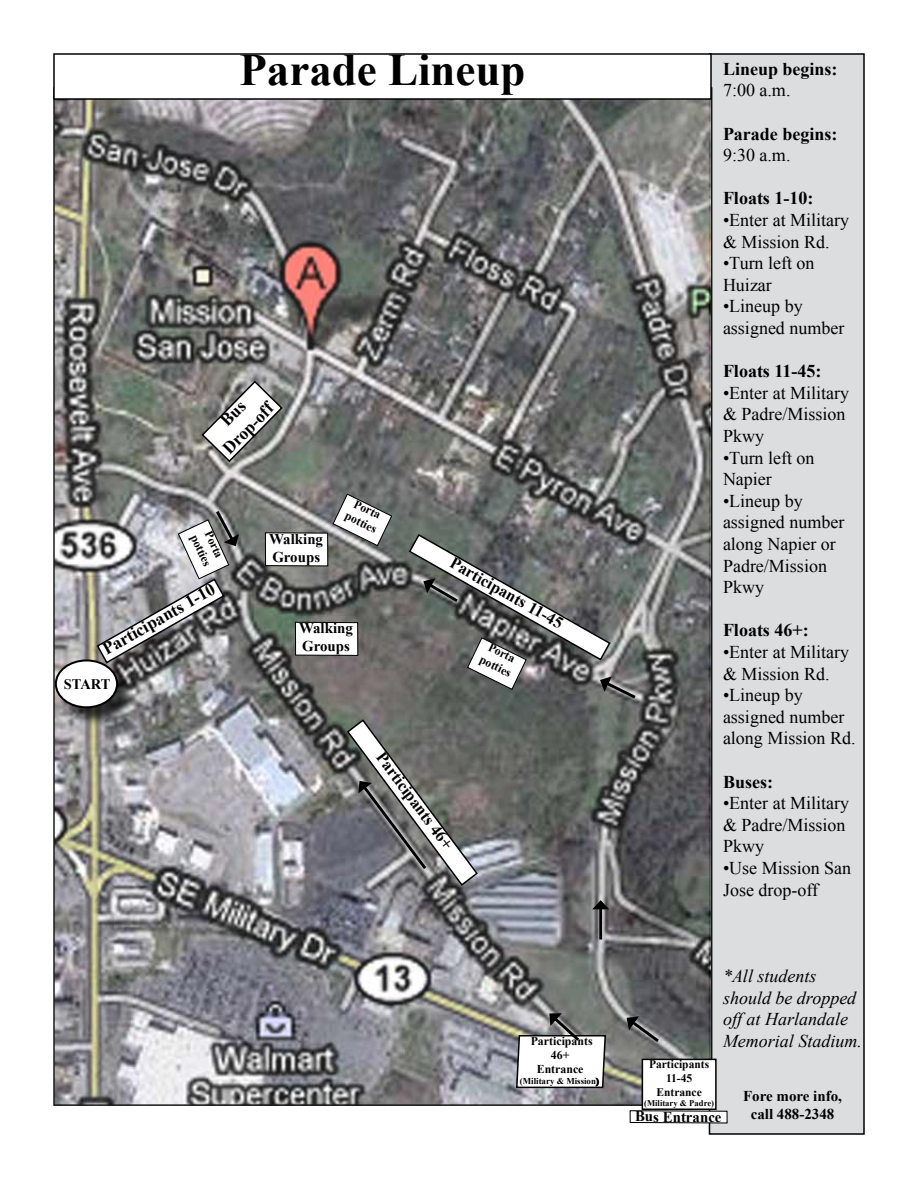
<style>
.page{position:relative;width:918px;height:1188px;background:#fff}
.page>*{position:absolute;margin:0;border:0;box-sizing:border-box;transform-origin:0 0}
.t1{font:700 45px "Times New Roman";color:#000}
.t2{font:18px/21.6px "Times New Roman";color:#000}
.t3{font:700 18px "Times New Roman";color:#000}
.t4{font:italic 18px/21.6px "Times New Roman";color:#000}
.t5{font:700 17.55px/21px "Times New Roman";color:#000;text-align:center}
.t6{font:700 17.4px "Times New Roman";color:#000}
.t7{font:700 16.5px "Times New Roman";color:#000}
.t8{font:700 15px/18px "Times New Roman";letter-spacing:-.005em;color:#000}
.t9{font:700 14.55px "Times New Roman";letter-spacing:-.02em;color:#000}
.t10{font:700 12px/14.4px "Times New Roman";color:#000}
.t11{font:700 11.7px/14px "Times New Roman";color:#000;text-align:center}
.t12{font:700 9px "Times New Roman";color:#000}
.t13{font:700 8.7px "Times New Roman";color:#000}
.s1{font-size:17.4px;color:#fff}
</style>
<div class="page">
<div style="left:709px;top:54px;width:155px;height:1080px;background:#dcddde"></div>
<div style="left:709px;top:53px;width:156px;height:1082px;border:2px solid #000"></div>
<img style="left:56px;top:100px;width:653px;height:1003px">
<div style="left:642px;top:1059px;width:74px;height:50px;background:#fff"></div>
<div style="left:642px;top:1059px;width:75px;height:51px;border:2px solid #000"></div>
<svg style="left:622px;top:1011px;width:40px;height:34px"></svg>
<hr style="left:599px;top:907px;width:3px;height:33px;background:#000">
<svg style="left:592px;top:900px;width:17px;height:9px"></svg>
<svg style="left:515px;top:1007px;width:92px;height:82px"></svg>
<svg style="left:346px;top:718px;width:133px;height:169px;background:#828283"></svg>
<div style="left:57px;top:662px;width:79px;height:65px;background:#000;opacity:.75"></div>
<div style="left:56px;top:660px;width:61px;height:47px;background:#fff;border-radius:50%"></div>
<div style="left:55px;top:659px;width:63px;height:49px;border:2px solid #000;border-radius:50%"></div>
<svg style="left:200px;top:380px;width:84px;height:83px"></svg>
<svg style="left:96px;top:508px;width:147px;height:157px"></svg>
<div style="left:53px;top:53px;width:659px;height:47px;border:2px solid #000"></div>
<div style="left:265px;top:533px;width:63px;height:33px;background:#fff"></div>
<div style="left:265px;top:532px;width:63px;height:34px;border:1px solid #000"></div>
<svg style="left:629px;top:1110px;width:99px;height:14px"></svg>
<div style="left:295px;top:622px;width:63px;height:33px;background:#fff"></div>
<div style="left:295px;top:622px;width:63px;height:34px;border:1px solid #000"></div>
<svg style="left:408px;top:533px;width:231px;height:168px;background:#7a7b7a"></svg>
<svg style="left:332px;top:493px;width:61px;height:54px"></svg>
<h1 class="t1" style="left:239px;top:39px;width:288px">Parade Lineup</h1>
<p class="t3" style="left:723px;top:56px;width:116px">Lineup begins:</p>
<p class="t2" style="left:723px;top:79px;width:69px">7:00 a.m.</p>
<p class="t3" style="left:723px;top:121px;width:116px">Parade begins:</p>
<p class="t2" style="left:723px;top:144px;width:69px">9:30 a.m.</p>
<p class="t3" style="left:723px;top:186px;width:92px">Floats 1-10:</p>
<p class="t2" style="left:723px;top:209px;width:128px">•Enter at Military &amp; Mission Rd.</p>
<p class="t2" style="left:723px;top:252px;width:93px">•Turn left on<br>Huizar</p>
<p class="t2" style="left:723px;top:295px;width:123px">•Lineup by assigned number</p>
<p class="t3" style="left:723px;top:359px;width:100px">Floats 11-45:</p>
<p class="t2" style="left:723px;top:382px;width:128px">•Enter at Military &amp; Padre/Mission<br>Pkwy</p>
<p class="t2" style="left:723px;top:446px;width:93px">•Turn left on<br>Napier</p>
<p class="t2" style="left:723px;top:490px;width:123px">•Lineup by assigned number along Napier or<br>Padre/Mission<br>Pkwy</p>
<p class="t3" style="left:723px;top:618px;width:87px">Floats 46+:</p>
<p class="t2" style="left:723px;top:641px;width:128px">•Enter at Military &amp; Mission Rd.</p>
<p class="t2" style="left:723px;top:684px;width:134px">•Lineup by assigned number along Mission Rd.</p>
<p class="t3" style="left:723px;top:769px;width:52px">Buses:</p>
<p class="t2" style="left:723px;top:792px;width:128px">•Enter at Military &amp; Padre/Mission<br>Pkwy</p>
<p class="t2" style="left:723px;top:857px;width:130px">•Use Mission San<br>Jose drop-off</p>
<p class="t5" style="left:203px;top:429px;width:65px;rotate:-46deg">Bus<br>Drop-off</p>
<p class="t10" style="left:356px;top:495px;width:35px;rotate:26deg">Porta potties</p>
<p class="t10" style="left:214px;top:526px;width:35px;rotate:65deg">Porta potties</p>
<p class="t8" style="left:269px;top:529px;width:55px">Walking<br>Groups</p>
<p class="t7" style="left:457px;top:551px;width:138px;rotate:30deg">Participants 11-45<span class="s1">p</span></p>
<p class="t6" style="left:98px;top:640px;width:128px;rotate:-30deg">Participants 1-10</p>
<p class="t8" style="left:299px;top:619px;width:55px">Walking<br>Groups</p>
<p class="t10" style="left:490px;top:639px;width:35px;rotate:26deg">Porta potties</p>
<p class="t9" style="left:64px;top:674px;width:48px">START</p>
<p class="t7" style="left:389px;top:747px;width:118px;rotate:53deg">Participants 46+</p>
<p class="t10" style="left:531px;top:1033px;width:63px;text-align:center">Participants<br>46+<br>Entrance</p>
<p class="t12" style="left:520px;top:1075px;width:81px">(Military &amp; Mission)</p>
<p class="t4" style="left:723px;top:965px;width:140px">*All students should be dropped off at Harlandale<br>Memorial Stadium.</p>
<p class="t11" style="left:649px;top:1057px;width:62px">Participants<br>11-45<br>Entrance</p>
<p class="t13" style="left:644px;top:1098px;width:71px">(Military &amp; Padre)</p>
<p class="t8" style="left:635px;top:1107px;width:88px">Bus Entrance</p>
<p class="t8" style="left:743px;top:1086px;width:101px;text-align:center">Fore more info, call 488-2348</p>
</div>
